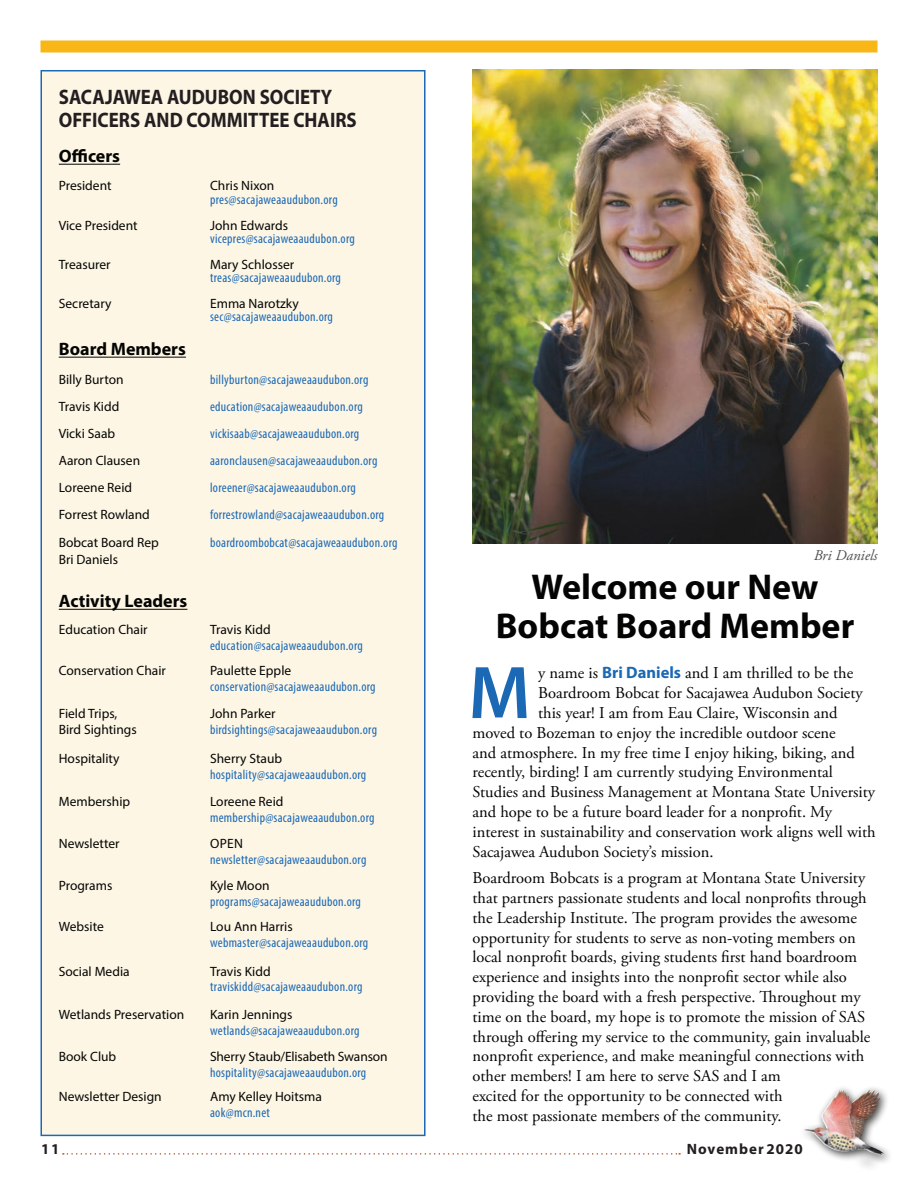
<style>
.page{position:relative;width:918px;height:1188px;background:#fff}
.page>*{position:absolute;margin:0;border:0;box-sizing:border-box;transform-origin:0 0}
.t1{font:600 75.3px "Myriad Pro";color:#1b68b4}
.t2{font:700 36px/39px "Myriad Pro";color:#040503;text-align:center}
.t3{font:700 21px/22.5px "Myriad Pro";color:#231f20;scale:.9 1}
.t4{font:700 18px "Myriad Pro";color:#040503}
.t5{font:16.5px/19.8px "Adobe Garamond Pro";color:#040503}
.t6{font:700 15px "Myriad Pro";letter-spacing:.07em;color:#231f20}
.t7{font:italic 15px "Adobe Garamond Pro";color:#524f4f}
.t8{font:condensed 13.5px "Myriad Pro";letter-spacing:.02em;color:#1b68b4}
.t9{font:13.5px/17.2px "Myriad Pro";color:#040503}
.s1{font-family:"Myriad Pro";font-weight:700;color:#1b68b4}
</style>
<div class="page">
<div style="left:798px;top:1084px;width:96px;height:89px;background:#040503;opacity:.75"></div>
<img style="left:848px;top:1089px;width:21px;height:14px">
<div style="left:40px;top:40px;width:838px;height:12px;background:#f8b617"></div>
<svg style="left:63px;top:1153px;width:617px;height:2px"></svg>
<div style="left:41px;top:71px;width:384px;height:1064px;background:#fdf6e5"></div>
<hr style="left:59px;top:164px;width:61px;height:1px;background:#040503">
<hr style="left:59px;top:357px;width:127px;height:1px;background:#040503">
<hr style="left:59px;top:609px;width:128px;height:1px;background:#040503">
<div style="left:40px;top:70px;width:386px;height:1066px;border:2px solid #1b68b4"></div>
<img style="left:472px;top:70px;width:406px;height:474px">
<p class="t3" style="left:59px;top:85px;width:333px">SACAJAWEA AUDUBON SOCIETY<br>OFFICERS AND COMMITTEE CHAIRS</p>
<p class="t4" style="left:59px;top:145px;width:63px">Officers</p>
<p class="t9" style="left:59px;top:177px;width:54px">President</p>
<p class="t9" style="left:210px;top:177px;width:66px">Chris Nixon</p>
<p class="t8" style="left:210px;top:191px;width:129px">pres@sacajaweaaudubon.org</p>
<p class="t9" style="left:59px;top:217px;width:80px">Vice President</p>
<p class="t9" style="left:210px;top:217px;width:80px">John Edwards</p>
<p class="t8" style="left:210px;top:231px;width:146px">vicepres@sacajaweaaudubon.org</p>
<p class="t9" style="left:59px;top:255px;width:53px">Treasurer</p>
<p class="t9" style="left:210px;top:255px;width:86px">Mary Schlosser</p>
<p class="t8" style="left:210px;top:270px;width:132px">treas@sacajaweaaudubon.org</p>
<p class="t9" style="left:59px;top:294px;width:54px">Secretary</p>
<p class="t9" style="left:210px;top:294px;width:90px">Emma Narotzky</p>
<p class="t8" style="left:210px;top:309px;width:124px">sec@sacajaweaaudubon.org</p>
<p class="t4" style="left:59px;top:338px;width:129px">Board Members</p>
<p class="t9" style="left:59px;top:371px;width:66px">Billy Burton</p>
<p class="t8" style="left:210px;top:372px;width:160px">billyburton@sacajaweaaudubon.org</p>
<p class="t9" style="left:59px;top:398px;width:62px">Travis Kidd</p>
<p class="t8" style="left:210px;top:399px;width:154px">education@sacajaweaaudubon.org</p>
<p class="t9" style="left:59px;top:425px;width:58px">Vicki Saab</p>
<p class="t8" style="left:210px;top:426px;width:151px">vickisaab@sacajaweaaudubon.org</p>
<p class="t9" style="left:59px;top:452px;width:83px">Aaron Clausen</p>
<p class="t8" style="left:210px;top:453px;width:169px">aaronclausen@sacajaweaaudubon.org</p>
<p class="t9" style="left:59px;top:479px;width:75px">Loreene Reid</p>
<p class="t8" style="left:210px;top:480px;width:147px">loreener@sacajaweaaudubon.org</p>
<p class="t9" style="left:59px;top:506px;width:93px">Forrest Rowland</p>
<p class="t8" style="left:210px;top:507px;width:176px">forrestrowland@sacajaweaaudubon.org</p>
<p class="t9" style="left:59px;top:534px;width:102px">Bobcat Board Rep<br>Bri Daniels</p>
<p class="t8" style="left:210px;top:535px;width:189px">boardroombobcat@sacajaweaaudubon.org</p>
<p class="t4" style="left:59px;top:590px;width:130px">Activity Leaders</p>
<p class="t9" style="left:59px;top:621px;width:90px">Education Chair</p>
<p class="t9" style="left:210px;top:621px;width:62px">Travis Kidd</p>
<p class="t8" style="left:210px;top:637px;width:154px">education@sacajaweaaudubon.org</p>
<p class="t9" style="left:59px;top:662px;width:109px">Conservation Chair</p>
<p class="t9" style="left:210px;top:662px;width:83px">Paulette Epple</p>
<p class="t8" style="left:210px;top:678px;width:167px">conservation@sacajaweaaudubon.org</p>
<p class="t9" style="left:59px;top:706px;width:80px;line-height:15.8px">Field Trips,<br>Bird Sightings</p>
<p class="t9" style="left:210px;top:705px;width:67px">John Parker</p>
<p class="t8" style="left:210px;top:722px;width:168px">birdsightings@sacajaweaaudubon.org</p>
<p class="t9" style="left:59px;top:749px;width:62px">Hospitality</p>
<p class="t9" style="left:210px;top:749px;width:74px">Sherry Staub</p>
<p class="t8" style="left:210px;top:766px;width:158px">hospitality@sacajaweaaudubon.org</p>
<p class="t9" style="left:59px;top:793px;width:73px">Membership</p>
<p class="t9" style="left:210px;top:793px;width:75px">Loreene Reid</p>
<p class="t8" style="left:210px;top:809px;width:166px">membership@sacajaweaaudubon.org</p>
<p class="t9" style="left:59px;top:835px;width:62px">Newsletter</p>
<p class="t9" style="left:210px;top:835px;width:18px">Open</p>
<p class="t8" style="left:210px;top:851px;width:158px">newsletter@sacajaweaaudubon.org</p>
<p class="t9" style="left:59px;top:877px;width:55px">Programs</p>
<p class="t9" style="left:210px;top:877px;width:61px">Kyle Moon</p>
<p class="t8" style="left:210px;top:893px;width:152px">programs@sacajaweaaudubon.org</p>
<p class="t9" style="left:59px;top:918px;width:47px">Website</p>
<p class="t9" style="left:210px;top:918px;width:84px">Lou Ann Harris</p>
<p class="t8" style="left:210px;top:934px;width:160px">webmaster@sacajaweaaudubon.org</p>
<p class="t9" style="left:59px;top:962px;width:72px">Social Media</p>
<p class="t9" style="left:210px;top:962px;width:62px">Travis Kidd</p>
<p class="t8" style="left:210px;top:979px;width:154px">traviskidd@sacajaweaaudubon.org</p>
<p class="t9" style="left:59px;top:1006px;width:127px">Wetlands Preservation</p>
<p class="t9" style="left:210px;top:1006px;width:84px">Karin Jennings</p>
<p class="t8" style="left:210px;top:1022px;width:151px">wetlands@sacajaweaaudubon.org</p>
<p class="t9" style="left:59px;top:1047px;width:59px">Book Club</p>
<p class="t9" style="left:210px;top:1047px;width:179px">Sherry Staub/Elisabeth Swanson</p>
<p class="t8" style="left:210px;top:1064px;width:158px">hospitality@sacajaweaaudubon.org</p>
<p class="t9" style="left:59px;top:1087px;width:104px">Newsletter Design</p>
<p class="t9" style="left:210px;top:1087px;width:113px">Amy Kelley Hoitsma</p>
<p class="t8" style="left:210px;top:1104px;width:61px">aok@mcn.net</p>
<p class="t7" style="left:814px;top:547px;width:65px">Bri Daniels</p>
<h2 class="t2" style="left:496px;top:567px;width:360px">Welcome our New<br>Bobcat Board Member</h2>
<h1 class="t1" style="left:468px;top:645px;width:64px">M</h1>
<p class="t5" style="left:538px;top:664px;width:317px">y name is <span class="s1">Bri Daniels</span> and I am thrilled to be the</p>
<p class="t5" style="left:538px;top:684px;width:326px">Boardroom Bobcat for Sacajawea Audubon Society</p>
<p class="t5" style="left:538px;top:704px;width:301px">this year! I am from Eau Claire, Wisconsin and</p>
<p class="t5" style="left:473px;top:723px;width:365px">moved to Bozeman to enjoy the incredible outdoor scene</p>
<p class="t5" style="left:473px;top:743px;width:384px">and atmosphere. In my free time I enjoy hiking, biking, and</p>
<p class="t5" style="left:473px;top:763px;width:362px">recently, birding! I am currently studying Environmental</p>
<p class="t5" style="left:473px;top:783px;width:404px">Studies and Business Management at Montana State University</p>
<p class="t5" style="left:473px;top:803px;width:361px">and hope to be a future board leader for a nonprofit. My</p>
<p class="t5" style="left:473px;top:822px;width:405px">interest in sustainability and conservation work aligns well with</p>
<p class="t5" style="left:473px;top:842px;width:243px">Sacajawea Audubon Society’s mission.</p>
<p class="t5" style="left:473px;top:869px;width:399px">Boardroom Bobcats is a program at Montana State University that partners passionate students and local nonprofits through the Leadership Institute. The program provides the awesome opportunity for students to serve as non-voting members on local nonprofit boards, giving students first hand boardroom experience and insights into the nonprofit sector while also providing the board with a fresh perspective. Throughout my time on the board, my hope is to promote the mission of SAS through offering my service to the community, gain invaluable nonprofit experience, and make meaningful connections with other members! I am here to serve SAS and I am<br>excited for the opportunity to be connected with<br>the most passionate members of the community.</p>
<p class="t6" style="left:41px;top:1139px;width:20px">11</p>
<p class="t6" style="left:687px;top:1139px;width:118px">November 2020</p>
</div>
